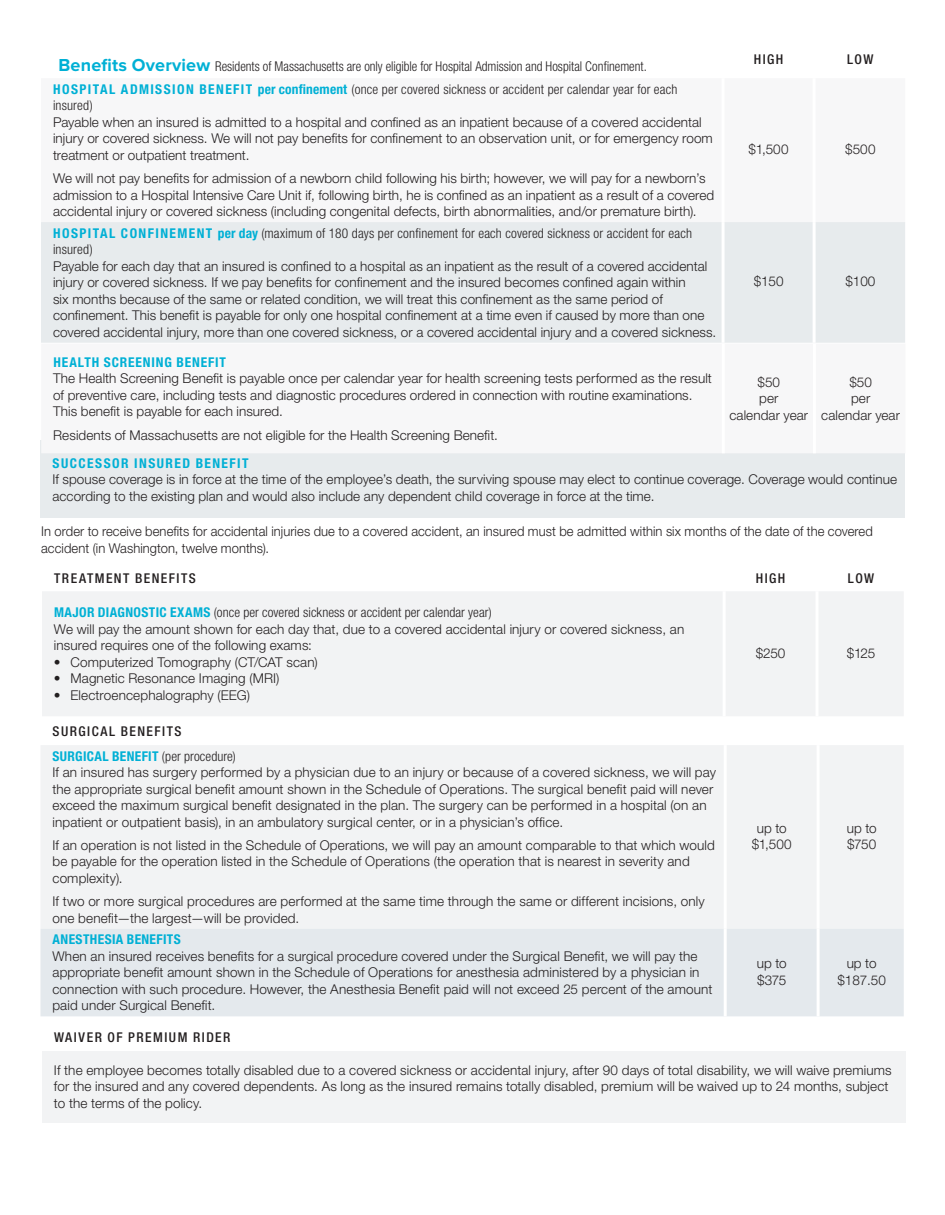
<style>
.page{position:relative;width:945px;height:1215px;background:#fff}
.page>*{position:absolute;margin:0;border:0;box-sizing:border-box;transform-origin:0 0}
.t1{font:300 13.5px/16.5px "Helvetica Neue CELT";letter-spacing:.005em;color:#231f20}
.t2{font:300 condensed 13.5px/16.5px "Helvetica Neue LTCE";letter-spacing:.01em;color:#231f20}
.t3{font:300 13.5px/16.5px "Helvetica Neue CELT";letter-spacing:.005em;color:#231f20;scale:.96 1}
.t4{font:300 condensed 13.5px "Helvetica Neue LTCE";letter-spacing:.01em;color:#231f20;scale:.96 1}
.t5{font:500 condensed 13.5px/24.3px "Helvetica Neue LTCE";letter-spacing:.11em;color:#231f20}
.t6{font:700 condensed 13.5px "Helvetica Neue LTCE";letter-spacing:.105em;color:#00b0d5}
.t7{font:700 condensed 13.5px "Helvetica Neue LTCE";letter-spacing:.065em;color:#00b0d5}
.t8{font:700 condensed 13.5px "Helvetica Neue LTCE";letter-spacing:.025em;color:#00b0d5}
.s1{font-family:"Proxima Nova";font-weight:700;font-stretch:normal;font-size:18px;color:#00b0d5}
.s2{font-weight:700;color:#00b0d5}
.s3{font-weight:300}
</style>
<div class="page">
<div style="left:41px;top:222px;width:864px;height:121px;background:#e7ebed"></div>
<hr style="left:722px;top:222px;width:3px;height:121px;background:#fff">
<hr style="left:813px;top:222px;width:3px;height:121px;background:#fff">
<div style="left:42px;top:592px;width:861px;height:124px;background:#f2f3f4"></div>
<hr style="left:723px;top:591px;width:3px;height:125px;background:#fff">
<hr style="left:816px;top:591px;width:3px;height:125px;background:#fff">
<div style="left:41px;top:745px;width:863px;height:184px;background:#f2f3f4"></div>
<div style="left:40px;top:929px;width:864px;height:87px;background:#e4e9ed"></div>
<hr style="left:724px;top:745px;width:3px;height:184px;background:#fff">
<hr style="left:817px;top:745px;width:3px;height:184px;background:#fff">
<hr style="left:724px;top:929px;width:3px;height:87px;background:#fff">
<hr style="left:817px;top:929px;width:3px;height:87px;background:#fff">
<div style="left:40px;top:440px;width:865px;height:78px;background:#e7ebed"></div>
<div style="left:42px;top:1051px;width:864px;height:71px;background:#f2f3f4"></div>
<div style="left:41px;top:440px;width:864px;height:13px;background:#f7f7f8"></div>
<hr style="left:722px;top:344px;width:3px;height:109px;background:#fff">
<hr style="left:813px;top:344px;width:3px;height:109px;background:#fff">
<p class="t4" style="left:58px;top:59px;width:614px"><span class="s1">Benefits Overview</span> Residents of Massachusetts are only eligible for Hospital Admission and Hospital Confinement.</p>
<p class="t2" style="left:53px;top:81px;width:626px"><span class="s2">HOSPITAL ADMISSION BENEFIT per confinement</span> (once per covered sickness or accident per calendar year for each insured)</p>
<p class="t1" style="left:53px;top:114px;width:661px">Payable when an insured is admitted to a hospital and confined as an inpatient because of a covered accidental injury or covered sickness. We will not pay benefits for confinement to an observation unit, or for emergency room treatment or outpatient treatment.</p>
<p class="t1" style="left:53px;top:170px;width:663px">We will not pay benefits for admission of a newborn child following his birth; however, we will pay for a newborn’s admission to a Hospital Intensive Care Unit if, following birth, he is confined as an inpatient as a result of a covered accidental injury or covered sickness (including congenital defects, birth abnormalities, and/or premature birth).</p>
<p class="t2" style="left:53px;top:225px;width:640px"><span class="s2">HOSPITAL CONFINEMENT per day</span> (maximum of 180 days per confinement for each covered sickness or accident for each insured)</p>
<p class="t1" style="left:53px;top:258px;width:665px">Payable for each day that an insured is confined to a hospital as an inpatient as the result of a covered accidental injury or covered sickness. If we pay benefits for confinement and the insured becomes confined again within<br>six months because of the same or related condition, we will treat this confinement as the same period of confinement. This benefit is payable for only one hospital confinement at a time even if caused by more than one covered accidental injury, more than one covered sickness, or a covered accidental injury and a covered sickness.</p>
<p class="t7" style="left:53px;top:354px;width:174px">HEALTH SCREENING BENEFIT</p>
<p class="t1" style="left:53px;top:370px;width:660px">The Health Screening Benefit is payable once per calendar year for health screening tests performed as the result of preventive care, including tests and diagnostic procedures ordered in connection with routine examinations.<br>This benefit is payable for each insured.</p>
<p class="t1" style="left:53px;top:427px;width:446px">Residents of Massachusetts are not eligible for the Health Screening Benefit.</p>
<p class="t5" style="left:754px;top:47px;width:31px">HIGH</p>
<p class="t5" style="left:847px;top:47px;width:28px">LOW</p>
<p class="t1" style="left:749px;top:141px;width:41px">$1,500</p>
<p class="t1" style="left:845px;top:141px;width:32px">$500</p>
<p class="t1" style="left:754px;top:273px;width:31px">$150</p>
<p class="t1" style="left:845px;top:273px;width:31px">$100</p>
<p class="t1" style="left:729px;top:374px;width:80px;text-align:center">$50<br>per<br>calendar year</p>
<p class="t1" style="left:821px;top:374px;width:80px;text-align:center">$50<br>per<br>calendar year</p>
<p class="t6" style="left:53px;top:455px;width:198px">SUCCESSOR INSURED BENEFIT</p>
<p class="t1" style="left:52px;top:471px;width:846px">If spouse coverage is in force at the time of the employee’s death, the surviving spouse may elect to continue coverage. Coverage would continue according to the existing plan and would also include any dependent child coverage in force at the time.</p>
<p class="t3" style="left:41px;top:523px;width:868px">In order to receive benefits for accidental injuries due to a covered accident, an insured must be admitted within six months of the date of the covered accident (in Washington, twelve months).</p>
<p class="t5" style="left:54px;top:566px;width:143px">TREATMENT BENEFITS</p>
<p class="t5" style="left:756px;top:566px;width:31px">HIGH</p>
<p class="t5" style="left:848px;top:566px;width:28px">LOW</p>
<p class="t2" style="left:54px;top:604px;width:439px"><span class="s2">MAJOR DIAGNOSTIC EXAMS</span> (once per covered sickness or accident per calendar year)</p>
<p class="t1" style="left:54px;top:621px;width:632px">We will pay the amount shown for each day that, due to a covered accidental injury or covered sickness, an insured requires one of the following exams:</p>
<p class="t1" style="left:54px;top:654px;width:265px">• Computerized Tomography (CT/CAT scan)</p>
<p class="t1" style="left:54px;top:670px;width:227px">• Magnetic Resonance Imaging (MRI)</p>
<p class="t1" style="left:54px;top:687px;width:197px">• Electroencephalography (EEG)</p>
<p class="t1" style="left:756px;top:645px;width:31px">$250</p>
<p class="t1" style="left:847px;top:645px;width:30px">$125</p>
<p class="t5" style="left:53px;top:719px;width:185px">SURGICAL BENEFITS<br><span class="s2">SURGICAL BENEFIT</span> <span class="s3">(per procedure)</span></p>
<p class="t1" style="left:52px;top:764px;width:665px">If an insured has surgery performed by a physician due to an injury or because of a covered sickness, we will pay the appropriate surgical benefit amount shown in the Schedule of Operations. The surgical benefit paid will never exceed the maximum surgical benefit designated in the plan. The surgery can be performed in a hospital (on an inpatient or outpatient basis), in an ambulatory surgical center, or in a physician’s office.</p>
<p class="t1" style="left:52px;top:837px;width:664px">If an operation is not listed in the Schedule of Operations, we will pay an amount comparable to that which would be payable for the operation listed in the Schedule of Operations (the operation that is nearest in severity and complexity).</p>
<p class="t1" style="left:52px;top:893px;width:654px">If two or more surgical procedures are performed at the same time through the same or different incisions, only one benefit—the largest—will be provided.</p>
<p class="t1" style="left:752px;top:820px;width:41px;text-align:center">up to $1,500</p>
<p class="t1" style="left:847px;top:820px;width:31px">up to $750</p>
<p class="t8" style="left:53px;top:932px;width:130px">ANESTHESIA BENEFITS</p>
<p class="t1" style="left:52px;top:948px;width:661px">When an insured receives benefits for a surgical procedure covered under the Surgical Benefit, we will pay the appropriate benefit amount shown in the Schedule of Operations for anesthesia administered by a physician in connection with such procedure. However, the Anesthesia Benefit paid will not exceed 25 percent of the amount paid under Surgical Benefit.</p>
<p class="t1" style="left:757px;top:955px;width:31px">up to $375</p>
<p class="t1" style="left:837px;top:955px;width:50px;text-align:center">up to $187.50</p>
<p class="t5" style="left:54px;top:1025px;width:178px">WAIVER OF PREMIUM RIDER</p>
<p class="t1" style="left:54px;top:1062px;width:839px">If the employee becomes totally disabled due to a covered sickness or accidental injury, after 90 days of total disability, we will waive premiums for the insured and any covered dependents. As long as the insured remains totally disabled, premium will be waived up to 24 months, subject to the terms of the policy.</p>
</div>
